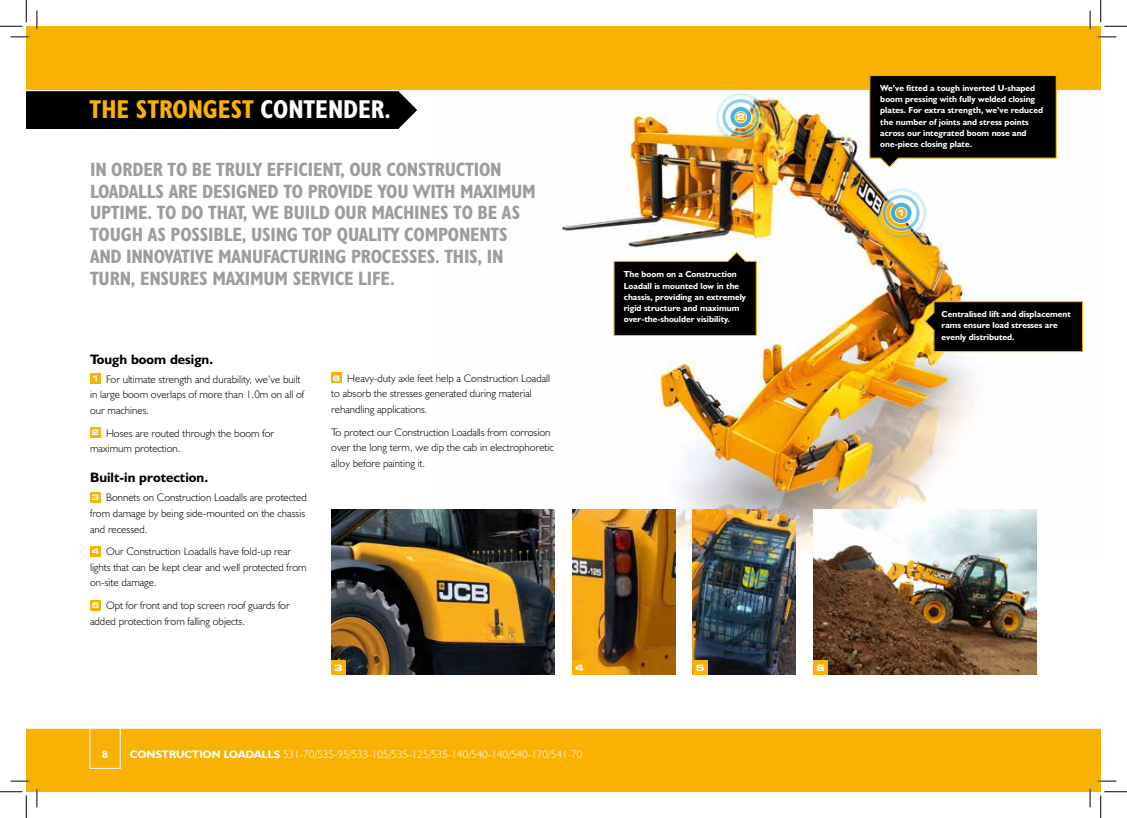
<style>
.page{position:relative;width:1127px;height:818px;background:#fff}
.page>*{position:absolute;margin:0;border:0;box-sizing:border-box;transform-origin:0 0}
.t1{font:26px "JCB Bold Condensed";color:#f9b104}
.t2{font:19.38px/21.9px "JCB Bold Condensed";letter-spacing:-.01em;color:#9d9d9c}
.t3{font:13.75px "JCB Bold";color:#000}
.t4{font:11px/15.6px "JCB Light";color:#000}
.t5{font:11px "JCB Light";color:#fff}
.t6{font:11px "JCB Bold";color:#fff}
.t7{font:8.75px/11.2px "JCB Bold";color:#fff}
.t8{font:700 expanded 8.75px "Square 721 BT";color:#fff}
.s1{color:#fff}
.s2{font-family:"Square 721 BT";font-weight:700;font-stretch:expanded;font-size:7.62px;color:#fff}
.s3{font-family:"JCB Bold"}
</style>
<div class="page">
<svg style="left:398px;top:91px;width:19px;height:38px"></svg>
<div style="left:26px;top:82px;width:372px;height:47px;background:#000"></div>
<img style="left:554px;top:97px;width:529px;height:463px">
<div style="left:26px;top:728px;width:1074px;height:64px;background:#f9b104"></div>
<hr style="left:26px;top:727px;width:1074px;height:2px;background:#fff">
<div style="left:26px;top:26px;width:1074px;height:64px;background:#f9b104"></div>
<hr style="left:26px;top:90px;width:1074px;height:1px;background:#fff">
<div style="left:90px;top:719px;width:31px;height:50px;border:1px solid #fff"></div>
<div style="left:90px;top:373px;width:11px;height:11px;background:#f9b104"></div>
<div style="left:90px;top:427px;width:11px;height:11px;background:#f9b104"></div>
<div style="left:90px;top:492px;width:11px;height:10px;background:#f9b104"></div>
<div style="left:90px;top:545px;width:11px;height:11px;background:#f9b104"></div>
<div style="left:90px;top:599px;width:11px;height:11px;background:#f9b104"></div>
<div style="left:331px;top:372px;width:11px;height:11px;background:#f9b104"></div>
<img style="left:331px;top:509px;width:223px;height:166px">
<div style="left:331px;top:661px;width:14px;height:14px;background:#f9b104"></div>
<img style="left:813px;top:509px;width:223px;height:166px">
<div style="left:813px;top:661px;width:14px;height:14px;background:#f9b104"></div>
<svg style="left:868px;top:76px;width:188px;height:92px"></svg>
<svg style="left:923px;top:301px;width:160px;height:51px"></svg>
<img style="left:874px;top:187px;width:53px;height:52px">
<img style="left:713px;top:92px;width:54px;height:51px">
<svg style="left:613px;top:251px;width:144px;height:85px"></svg>
<img style="left:572px;top:509px;width:103px;height:166px">
<img style="left:692px;top:509px;width:103px;height:166px">
<div style="left:572px;top:661px;width:14px;height:14px;background:#f9b104"></div>
<div style="left:692px;top:661px;width:15px;height:14px;background:#f9b104"></div>
<svg style="left:11px;top:36px;width:18px;height:2px"></svg>
<svg style="left:1097px;top:36px;width:18px;height:2px"></svg>
<svg style="left:11px;top:780px;width:18px;height:2px"></svg>
<svg style="left:1097px;top:780px;width:18px;height:2px"></svg>
<svg style="left:36px;top:11px;width:2px;height:18px"></svg>
<svg style="left:36px;top:788px;width:2px;height:19px"></svg>
<svg style="left:1089px;top:11px;width:1px;height:18px"></svg>
<svg style="left:1089px;top:788px;width:1px;height:19px"></svg>
<svg style="left:0;top:0;width:27px;height:27px"></svg>
<svg style="left:0;top:791px;width:27px;height:27px"></svg>
<svg style="left:1100px;top:0;width:26px;height:27px"></svg>
<svg style="left:1100px;top:791px;width:26px;height:27px"></svg>
<h1 class="t1" style="left:90px;top:93px;width:303px">THE STRONGEST <span class="s1">CONTENDER.</span></h1>
<p class="t2" style="left:90px;top:158px;width:447px">IN ORDER TO BE TRULY EFFICIENT, OUR CONSTRUCTION LOADALLS ARE DESIGNED TO PROVIDE YOU WITH MAXIMUM UPTIME. TO DO THAT, WE BUILD OUR MACHINES TO BE AS TOUGH AS POSSIBLE, USING TOP QUALITY COMPONENTS AND INNOVATIVE MANUFACTURING PROCESSES. THIS, IN TURN, ENSURES MAXIMUM SERVICE LIFE.</p>
<p class="t3" style="left:90px;top:350px;width:124px">Tough boom design.</p>
<p class="t4" style="left:90px;top:371px;width:215px"><span class="s2">1</span> For ultimate strength and durability, we’ve built in large boom overlaps of more than 1.0m on all of our machines.</p>
<p class="t4" style="left:90px;top:425px;width:185px"><span class="s2">2</span> Hoses are routed through the boom for maximum protection.</p>
<p class="t3" style="left:90px;top:469px;width:119px">Built-in protection.</p>
<p class="t4" style="left:90px;top:489px;width:218px"><span class="s2">3</span> Bonnets on Construction Loadalls are protected from damage by being side-mounted on the chassis and recessed.</p>
<p class="t4" style="left:90px;top:543px;width:218px"><span class="s2">4</span> Our Construction Loadalls have fold-up rear lights that can be kept clear and well protected from on-site damage.</p>
<p class="t4" style="left:90px;top:597px;width:201px"><span class="s2">5</span> Opt for front and top screen roof guards for added protection from falling objects.</p>
<p class="t4" style="left:331px;top:370px;width:220px"><span class="s2">6</span> Heavy-duty axle feet help a Construction Loadall to absorb the stresses generated during material rehandling applications.</p>
<p class="t4" style="left:331px;top:424px;width:224px">To protect our Construction Loadalls from corrosion over the long term, we dip the cab in electrophoretic alloy before painting it.</p>
<p class="t8" style="left:736px;top:112px;width:10px">2</p>
<p class="t7" style="left:623px;top:269px;width:124px">The boom on a Construction<br>Loadall is mounted low in the chassis, providing an extremely rigid structure and maximum over-the-shoulder visibility.</p>
<p class="t8" style="left:334px;top:663px;width:10px">3</p>
<p class="t8" style="left:816px;top:663px;width:10px">6</p>
<p class="t8" style="left:575px;top:663px;width:10px">4</p>
<p class="t8" style="left:695px;top:663px;width:10px">5</p>
<p class="t6" style="left:102px;top:748px;width:7px">8</p>
<p class="t5" style="left:130px;top:747px;width:453px"><span class="s3">CONSTRUCTION LOADALLS</span> 531-70/535-95/533-105/535-125/535-140/540-140/540-170/541-70</p>
<p class="t7" style="left:880px;top:82px;width:164px">We’ve fitted a tough inverted U-shaped boom pressing with fully welded closing plates. For extra strength, we’ve reduced the number of joints and stress points across our integrated boom nose and one-piece closing plate.</p>
<p class="t8" style="left:896px;top:208px;width:10px">1</p>
<p class="t7" style="left:941px;top:308px;width:131px">Centralised lift and displacement rams ensure load stresses are evenly distributed.</p>
</div>
